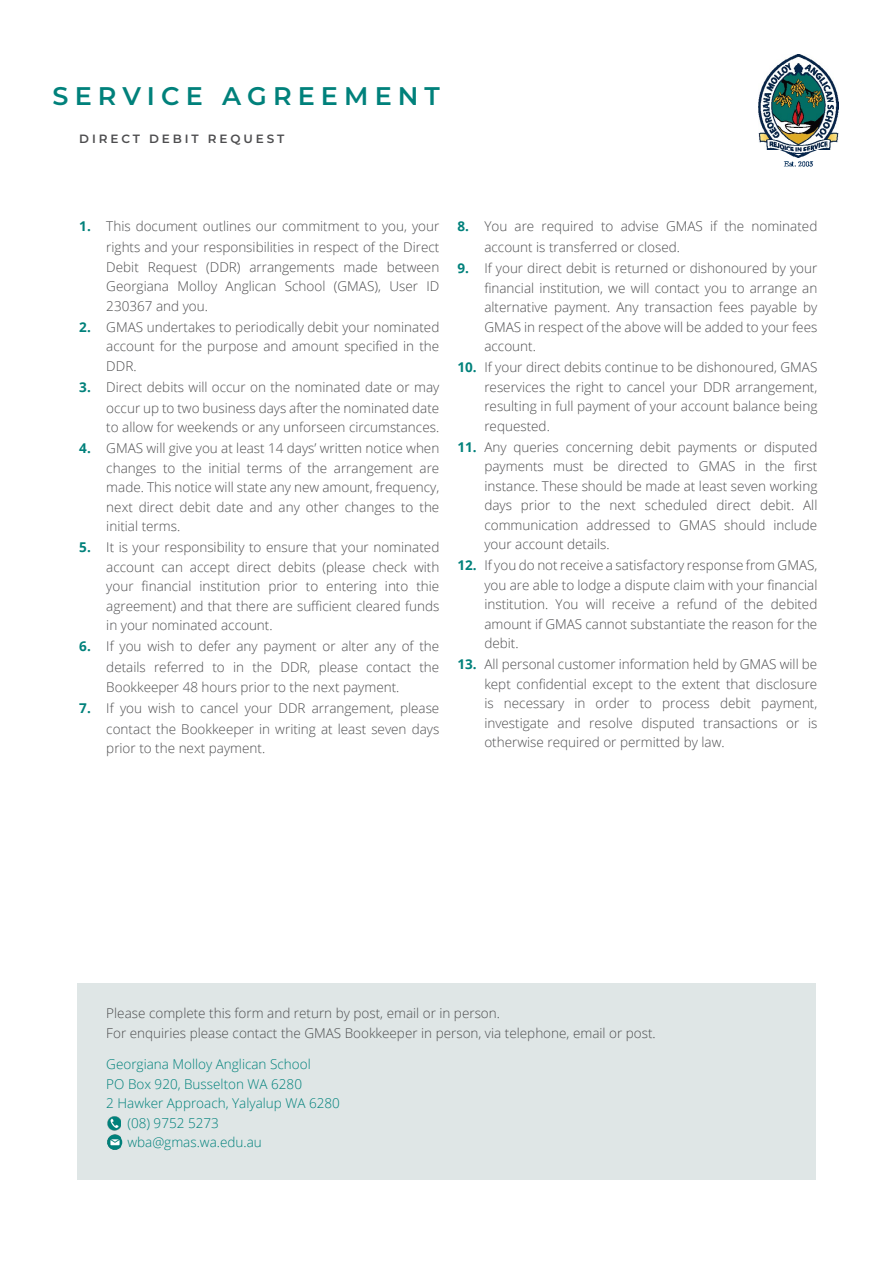
<style>
.page{position:relative;width:893px;height:1263px;background:#fff}
.page>*{position:absolute;margin:0;border:0;box-sizing:border-box;transform-origin:0 0}
.t1{font:600 25.5px "Montserrat";letter-spacing:.24em;color:#00817b}
.t2{font:300 13.5px/19.5px "Open Sans";color:#4d4d4f;text-align:justify}
.t3{font:300 13.5px "Open Sans";color:#00817b}
.t4{font:600 12px "Montserrat";letter-spacing:.24em;color:#4d4d4f}
.s1{font-weight:700;color:#00817b}
</style>
<div class="page">
<img style="left:759px;top:54px;width:79px;height:113px">
<div style="left:77px;top:983px;width:738px;height:196px;background:#dfe6e6"></div>
<svg style="left:107px;top:1135px;width:15px;height:15px"></svg>
<img style="left:108px;top:1135px;width:13px;height:14px">
<img style="left:107px;top:1116px;width:14px;height:14px">
<h1 class="t1" style="left:52px;top:78px;width:389px">SERVICE AGREEMENT</h1>
<p class="t4" style="left:79px;top:130px;width:206px">DIRECT DEBIT REQUEST</p>
<p class="t2" style="left:79px;top:215px;width:362px;line-height:21px;text-align:right"><span class="s1">1.</span> This document outlines our commitment to you, your rights and your responsibilities in respect of the Direct</p>
<p class="t2" style="left:106px;top:257px;width:335px">Debit Request (DDR) arrangements made between Georgiana Molloy Anglican School (GMAS), User ID 230367 and you.</p>
<p class="t2" style="left:106px;top:317px;width:335px;text-indent:-27px"><span class="s1">2.</span> GMAS undertakes to periodically debit your nominated account for the purpose and amount specified in the DDR.</p>
<p class="t2" style="left:79px;top:376px;width:362px;line-height:21px;text-align:right"><span class="s1">3.</span> Direct debits will occur on the nominated date or may occur up to two business days after the nominated date</p>
<p class="t2" style="left:106px;top:417px;width:334px">to allow for weekends or any unforseen circumstances.</p>
<p class="t2" style="left:106px;top:438px;width:335px;text-indent:-27px"><span class="s1">4.</span> GMAS will give you at least 14 days’ written notice when changes to the initial terms of the arrangement are made. This notice will state any new amount, frequency, next direct debit date and any other changes to the initial terms.</p>
<p class="t2" style="left:106px;top:537px;width:335px;text-indent:-27px"><span class="s1">5.</span> It is your responsibility to ensure that your nominated account can accept direct debits (please check with your financial institution prior to entering into thie agreement) and that there are sufficient cleared funds in your nominated account.</p>
<p class="t2" style="left:79px;top:635px;width:362px;line-height:21px;text-align:right"><span class="s1">6.</span> If you wish to defer any payment or alter any of the details referred to in the DDR, please contact the</p>
<p class="t2" style="left:106px;top:677px;width:295px">Bookkeeper 48 hours prior to the next payment.</p>
<p class="t2" style="left:79px;top:697px;width:362px;line-height:21px;text-align:right"><span class="s1">7.</span> If you wish to cancel your DDR arrangement, please contact the Bookkeeper in writing at least seven days</p>
<p class="t2" style="left:106px;top:738px;width:160px">prior to the next payment.</p>
<p class="t2" style="left:484px;top:215px;width:335px;line-height:21px;text-indent:-27px"><span class="s1">8.</span> You are required to advise GMAS if the nominated account is transferred or closed.</p>
<p class="t2" style="left:484px;top:258px;width:335px;text-indent:-27px"><span class="s1">9.</span> If your direct debit is returned or dishonoured by your financial institution, we will contact you to arrange an alternative payment. Any transaction fees payable by GMAS in respect of the above will be added to your fees account.</p>
<p class="t2" style="left:484px;top:357px;width:335px;text-indent:-27px"><span class="s1">10.</span> If your direct debits continue to be dishonoured, GMAS reservices the right to cancel your DDR arrangement, resulting in full payment of your account balance being requested.</p>
<p class="t2" style="left:484px;top:437px;width:335px;text-indent:-27px"><span class="s1">11.</span> Any queries concerning debit payments or disputed payments must be directed to GMAS in the first instance. These should be made at least seven working days prior to the next scheduled direct debit. All communication addressed to GMAS should include your account details.</p>
<p class="t2" style="left:484px;top:555px;width:335px;text-indent:-27px"><span class="s1">12.</span> If you do not receive a satisfactory response from GMAS, you are able to lodge a dispute claim with your financial institution. You will receive a refund of the debited amount if GMAS cannot substantiate the reason for the debit.</p>
<p class="t2" style="left:484px;top:654px;width:335px;text-indent:-27px"><span class="s1">13.</span> All personal customer information held by GMAS will be kept confidential except to the extent that disclosure is necessary in order to process debit payment, investigate and resolve disputed transactions or is otherwise required or permitted by law.</p>
<p class="t2" style="left:106px;top:1003px;width:551px">Please complete this form and return by post, email or in person.<br>For enquiries please contact the GMAS Bookkeeper in person, via telephone, email or post.</p>
<p class="t3" style="left:106px;top:1055px;width:206px">Georgiana Molloy Anglican School</p>
<p class="t3" style="left:106px;top:1074px;width:197px">PO Box 920, Busselton WA 6280</p>
<p class="t3" style="left:106px;top:1094px;width:235px">2 Hawker Approach, Yalyalup WA 6280</p>
<p class="t3" style="left:127px;top:1113px;width:93px">(08) 9752 5273</p>
<p class="t3" style="left:127px;top:1133px;width:136px">wba@gmas.wa.edu.au</p>
</div>
